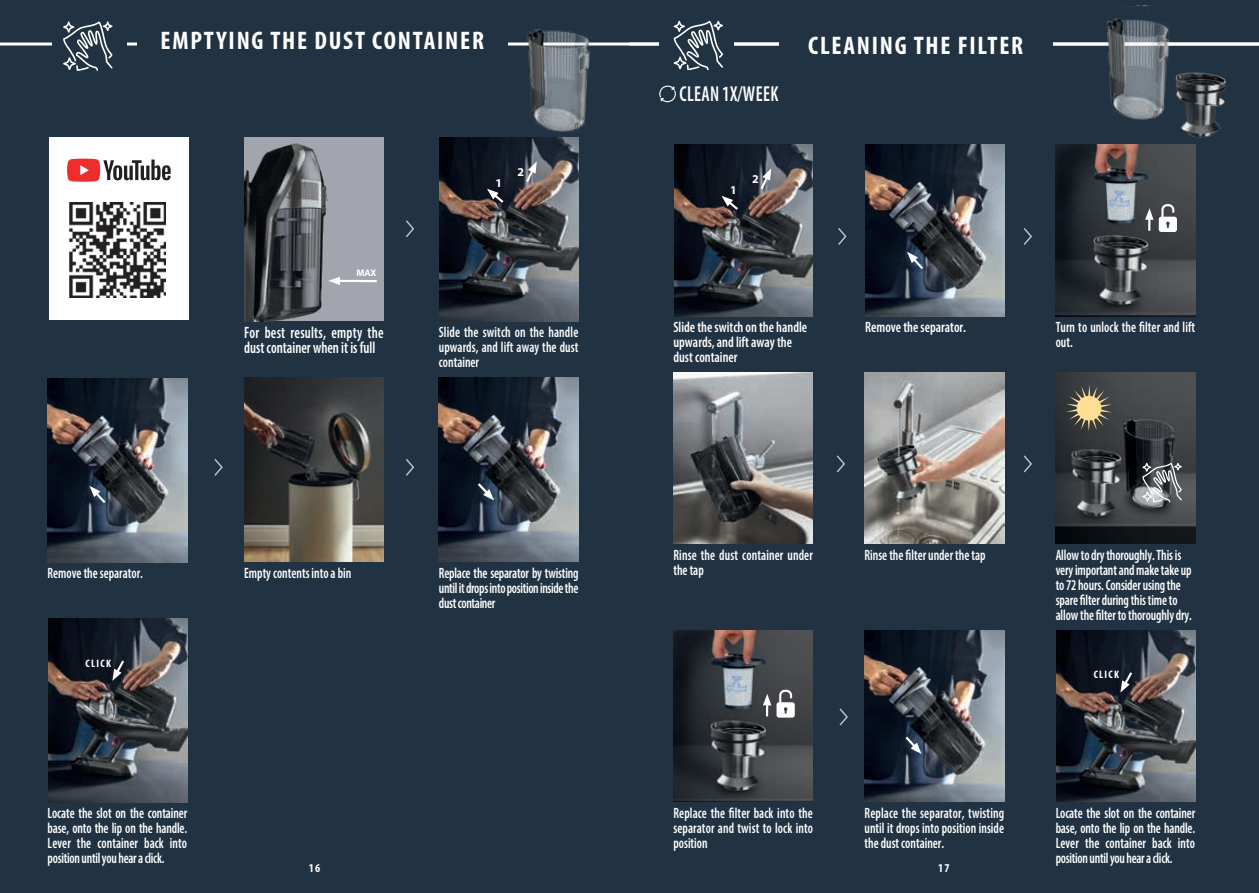
<style>
.page{position:relative;width:1259px;height:893px;background:#fff}
.page>*{position:absolute;margin:0;border:0;box-sizing:border-box;transform-origin:0 0}
.t1{font:700 condensed 25.5px "Myriad Pro";letter-spacing:.07em;color:#fff}
.t2{font:600 condensed 21.75px "Myriad Pro";letter-spacing:.02em;color:#fff;scale:.85 1}
.t3{font:600 condensed 16.5px/15px "Myriad Pro";color:#fff;scale:.85 1}
.t4{font:600 condensed 15px/15px "Myriad Pro";color:#fff;text-align:justify;scale:.85 1}
.t5{font:600 condensed 15px/15px "Myriad Pro";color:#fff;scale:.9 1}
.t6{font:700 condensed 12px "Myriad Pro";color:#fff}
.t7{font:700 12px "Myriad Pro";color:#fff}
.t8{font:700 condensed 10.8px "Myriad Pro";letter-spacing:.12em;color:#fff}
.t9{font:700 9.6px "Myriad Pro";color:#fff}
</style>
<div class="page">
<div style="left:0;top:0;width:629px;height:893px;background:#213242"></div>
<div style="left:629px;top:0;width:630px;height:893px;background:#213242"></div>
<hr style="left:0;top:43px;width:1259px;height:3px;background:#fff">
<div style="left:52px;top:16px;width:74px;height:59px;background:#213242"></div>
<svg style="left:63px;top:21px;width:50px;height:50px"></svg>
<img style="left:510px;top:29px;width:90px;height:103px">
<img style="left:48px;top:618px;width:139px;height:184px">
<svg style="left:112px;top:658px;width:14px;height:23px"></svg>
<img style="left:244px;top:378px;width:140px;height:183px">
<img style="left:48px;top:379px;width:139px;height:183px">
<svg style="left:89px;top:486px;width:19px;height:19px"></svg>
<img style="left:439px;top:378px;width:139px;height:183px">
<svg style="left:475px;top:481px;width:19px;height:19px"></svg>
<svg style="left:214px;top:459px;width:9px;height:17px"></svg>
<svg style="left:406px;top:459px;width:9px;height:17px"></svg>
<svg style="left:406px;top:220px;width:9px;height:18px"></svg>
<div style="left:244px;top:138px;width:140px;height:183px;background:#a2a5ad"></div>
<img style="left:244px;top:143px;width:127px;height:178px">
<hr style="left:336px;top:280px;width:41px;height:2px;background:#fff">
<svg style="left:328px;top:277px;width:12px;height:8px"></svg>
<div style="left:49px;top:137px;width:140px;height:183px;background:#fff"></div>
<svg style="left:67px;top:159px;width:104px;height:23px"></svg>
<img style="left:70px;top:202px;width:96px;height:96px">
<img style="left:440px;top:138px;width:138px;height:183px">
<svg style="left:487px;top:189px;width:19px;height:16px"></svg>
<svg style="left:524px;top:161px;width:13px;height:24px"></svg>
<div style="left:137px;top:30px;width:371px;height:27px;background:#213242"></div>
<svg style="left:659px;top:85px;width:17px;height:18px"></svg>
<div style="left:659px;top:17px;width:74px;height:60px;background:#213242"></div>
<img style="left:1103px;top:6px;width:71px;height:114px">
<img style="left:1150px;top:65px;width:76px;height:73px">
<svg style="left:673px;top:21px;width:50px;height:49px"></svg>
<svg style="left:839px;top:708px;width:9px;height:18px"></svg>
<img style="left:865px;top:145px;width:139px;height:171px">
<svg style="left:907px;top:252px;width:18px;height:19px"></svg>
<img style="left:1055px;top:145px;width:140px;height:171px">
<svg style="left:1145px;top:204px;width:32px;height:28px"></svg>
<svg style="left:1023px;top:228px;width:9px;height:17px"></svg>
<svg style="left:838px;top:228px;width:9px;height:17px"></svg>
<img style="left:674px;top:145px;width:139px;height:171px">
<svg style="left:721px;top:196px;width:19px;height:16px"></svg>
<svg style="left:758px;top:168px;width:13px;height:24px"></svg>
<img style="left:673px;top:372px;width:140px;height:172px">
<img style="left:864px;top:372px;width:140px;height:172px">
<svg style="left:1023px;top:455px;width:9px;height:18px"></svg>
<svg style="left:836px;top:455px;width:9px;height:18px"></svg>
<img style="left:1055px;top:372px;width:140px;height:172px">
<svg style="left:1142px;top:463px;width:39px;height:39px;background:#838688"></svg>
<svg style="left:1066px;top:385px;width:46px;height:46px;background:#776f59"></svg>
<div style="left:779px;top:30px;width:273px;height:28px;background:#213242"></div>
<img style="left:864px;top:630px;width:140px;height:172px">
<svg style="left:903px;top:734px;width:18px;height:20px"></svg>
<img style="left:1056px;top:630px;width:139px;height:172px">
<svg style="left:1120px;top:670px;width:14px;height:23px"></svg>
<img style="left:673px;top:630px;width:140px;height:172px">
<svg style="left:763px;top:690px;width:31px;height:28px"></svg>
<h1 class="t1" style="left:160px;top:24px;width:325px">EMPTYING THE DUST CONTAINER</h1>
<p class="t9" style="left:356px;top:266px;width:22px">MAX</p>
<p class="t7" style="left:495px;top:175px;width:8px">1</p>
<p class="t7" style="left:517px;top:164px;width:8px">2</p>
<p class="t3" style="left:244px;top:325px;width:166px">For best results, empty the dust container when it is full</p>
<p class="t4" style="left:439px;top:324px;width:166px">Slide the switch on the handle upwards, and lift away the dust container</p>
<p class="t4" style="left:48px;top:565px;width:114px">Remove the separator.</p>
<p class="t4" style="left:244px;top:565px;width:128px">Empty contents into a bin</p>
<p class="t8" style="left:86px;top:656px;width:27px">CLICK</p>
<p class="t4" style="left:439px;top:565px;width:166px">Replace the separator by twisting until it drops into position inside the dust container</p>
<h2 class="t2" style="left:679px;top:81px;width:118px">CLEAN 1X/WEEK</h2>
<p class="t7" style="left:730px;top:182px;width:8px">1</p>
<p class="t7" style="left:752px;top:171px;width:8px">2</p>
<h1 class="t1" style="left:808px;top:29px;width:216px">CLEANING THE FILTER</h1>
<p class="t5" style="left:673px;top:319px;width:150px">Slide the switch on the handle upwards, and lift away the dust container</p>
<p class="t4" style="left:1055px;top:319px;width:166px">Turn to unlock the filter and lift out.</p>
<p class="t5" style="left:865px;top:319px;width:114px">Remove the separator.</p>
<p class="t4" style="left:673px;top:547px;width:166px">Rinse the dust container under the tap</p>
<p class="t4" style="left:864px;top:547px;width:144px">Rinse the filter under the tap</p>
<p class="t4" style="left:1055px;top:547px;width:162px;text-align:left">Allow to dry thoroughly. This is very important and make take up to 72 hours. Consider using the spare filter during this time to allow the filter to thoroughly dry.</p>
<p class="t8" style="left:1093px;top:668px;width:27px">CLICK</p>
<p class="t4" style="left:48px;top:805px;width:166px">Locate the slot on the container base, onto the lip on the handle.<br>Lever the container back into position until you hear a click.</p>
<p class="t4" style="left:673px;top:805px;width:166px">Replace the filter back into the separator and twist to lock into position</p>
<p class="t4" style="left:864px;top:805px;width:166px">Replace the separator, twisting until it drops into position inside the dust container.</p>
<p class="t6" style="left:309px;top:861px;width:13px">16</p>
<p class="t6" style="left:938px;top:861px;width:13px">17</p>
<p class="t4" style="left:1055px;top:805px;width:166px">Locate the slot on the container base, onto the lip on the handle.<br>Lever the container back into position until you hear a click.</p>
</div>
